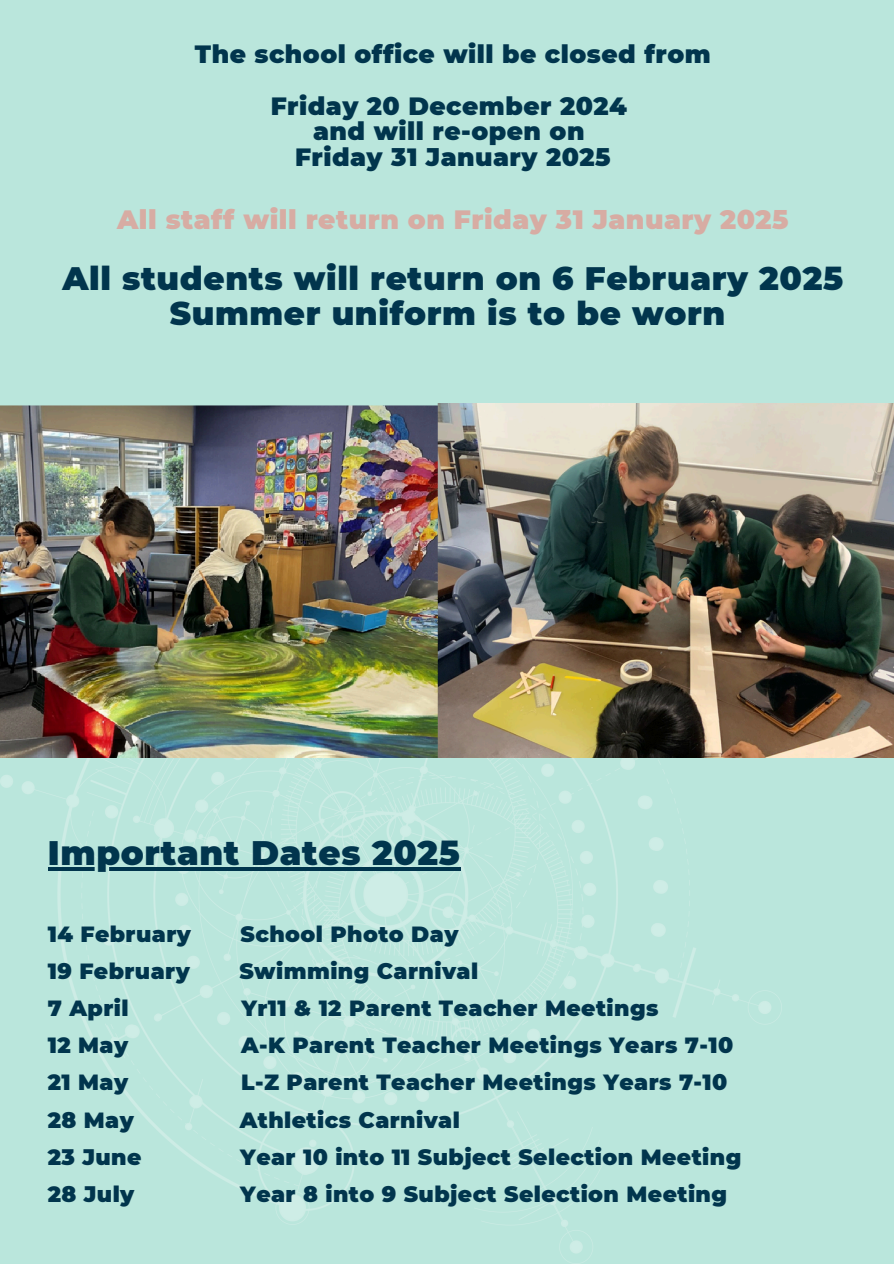
<style>
.page{position:relative;width:894px;height:1264px;background:#fff}
.page>*{position:absolute;margin:0;border:0;box-sizing:border-box;transform-origin:0 0}
.t1{font:900 33.9px "Montserrat";letter-spacing:.02em;color:#01354d}
.t2{font:900 32.4px/34.8px "Montserrat";letter-spacing:.02em;color:#01354d;text-align:center}
.t3{font:900 26.4px "Montserrat";letter-spacing:.02em;color:#d7aca3}
.t4{font:900 24.9px/25.8px "Montserrat";letter-spacing:.02em;color:#01354d;text-align:center}
.t5{font:900 21.9px "Montserrat";letter-spacing:.02em;color:#01354d}
</style>
<div class="page">
<div style="left:0;top:0;width:893px;height:1251px;background:#bae6dc"></div>
<div style="left:0;top:1239px;width:893px;height:24px;background:#bae6dc"></div>
<img style="left:0;top:758px;width:781px;height:505px">
<img style="left:0;top:403px;width:893px;height:355px">
<hr style="left:48px;top:867px;width:412px;height:3px;background:#01354d">
<h2 class="t4" style="left:195px;top:41px;width:517px">The school office will be closed from</h2>
<h2 class="t4" style="left:270px;top:93px;width:357px">Friday 20 December 2024 and will re-open on<br>Friday 31 January 2025</h2>
<h2 class="t3" style="left:117px;top:204px;width:672px">All staff will return on Friday 31 January 2025</h2>
<h1 class="t2" style="left:62px;top:261px;width:782px">All students will return on 6 February 2025<br>Summer uniform is to be worn</h1>
<h1 class="t1" style="left:48px;top:832px;width:413px">Important Dates 2025</h1>
<p class="t5" style="left:48px;top:920px;width:145px">14 February</p>
<p class="t5" style="left:240px;top:920px;width:219px">School Photo Day</p>
<p class="t5" style="left:48px;top:957px;width:143px">19 February</p>
<p class="t5" style="left:239px;top:957px;width:240px">Swimming Carnival</p>
<p class="t5" style="left:48px;top:994px;width:82px">7 April</p>
<p class="t5" style="left:241px;top:994px;width:418px">Yr11 &amp; 12 Parent Teacher Meetings</p>
<p class="t5" style="left:48px;top:1032px;width:82px">12 May</p>
<p class="t5" style="left:241px;top:1032px;width:493px">A-K Parent Teacher Meetings Years 7-10</p>
<p class="t5" style="left:48px;top:1069px;width:82px">21 May</p>
<p class="t5" style="left:241px;top:1069px;width:487px">L-Z Parent Teacher Meetings Years 7-10</p>
<p class="t5" style="left:48px;top:1106px;width:88px">28 May</p>
<p class="t5" style="left:240px;top:1106px;width:222px">Athletics Carnival</p>
<p class="t5" style="left:48px;top:1143px;width:95px">23 June</p>
<p class="t5" style="left:240px;top:1143px;width:502px">Year 10 into 11 Subject Selection Meeting</p>
<p class="t5" style="left:48px;top:1180px;width:88px">28 July</p>
<p class="t5" style="left:240px;top:1180px;width:488px">Year 8 into 9 Subject Selection Meeting</p>
</div>
